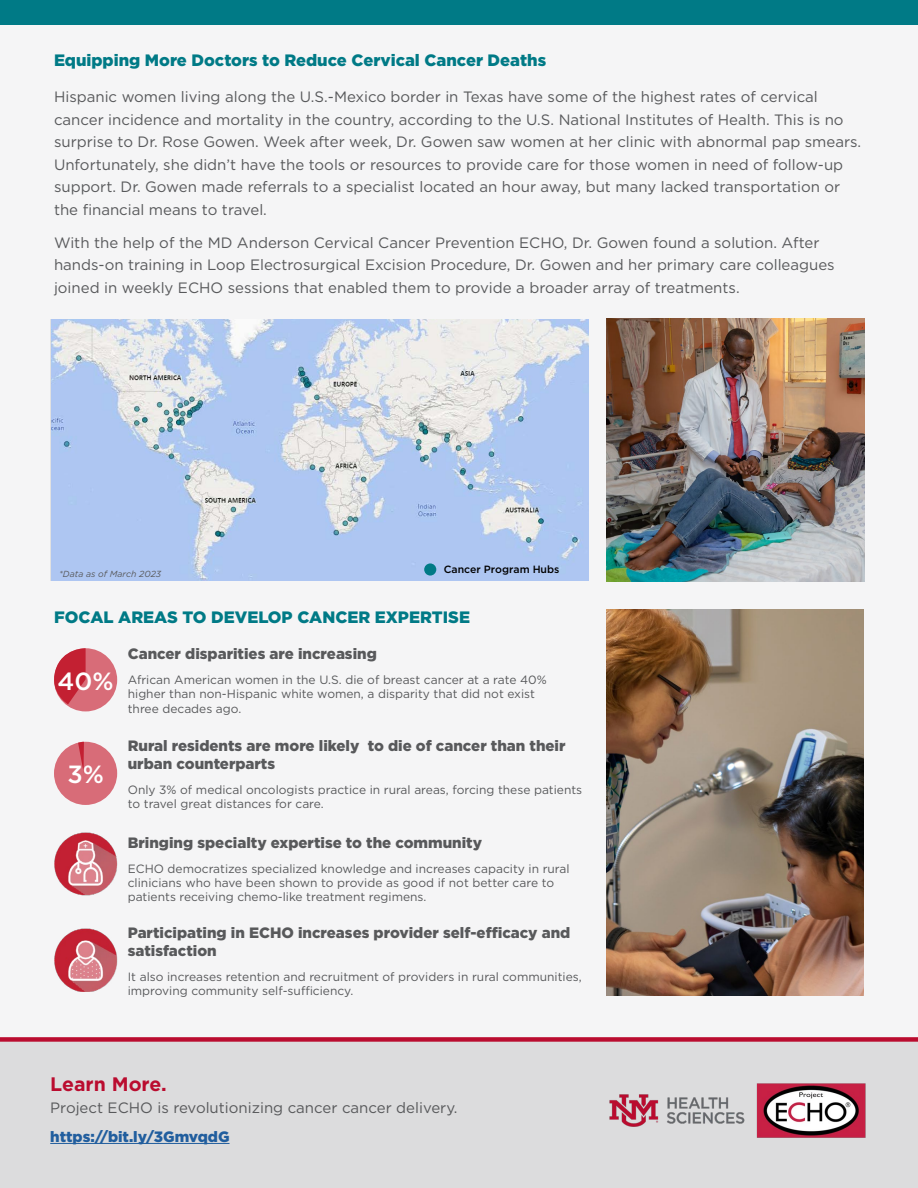
<style>
.page{position:relative;width:918px;height:1188px;background:#fff}
.page>*{position:absolute;margin:0;border:0;box-sizing:border-box;transform-origin:0 0}
.t1{font:500 24.9px "Gotham";color:#fff}
.t2{font:700 19.5px "Gotham";color:#ba0c2f}
.t3{font:900 16.5px "Gotham";color:#007a86}
.t4{font:15px/22.5px "Gotham";color:#58595b}
.t5{font:900 15px/18px "Gotham";color:#58595b}
.t6{font:900 15px "Gotham";color:#215e9e}
.t7{font:12px/14.4px "Gotham";color:#58595b}
.t8{font:500 10.5px "Gotham";color:#000}
.t9{font:italic 8.85px "Gotham";color:#58595b}
</style>
<div class="page">
<div style="left:0;top:25px;width:918px;height:1012px;background:#f5f5f6"></div>
<div style="left:0;top:1039px;width:918px;height:149px;background:#dcdcdd"></div>
<div style="left:0;top:0;width:918px;height:25px;background:#007a86"></div>
<img style="left:52px;top:320px;width:536px;height:260px">
<div style="left:424px;top:563px;width:12px;height:13px;background:#007a86;border-radius:50%"></div>
<div style="left:0;top:1037px;width:918px;height:5px;background:#ba0c2f"></div>
<img style="left:609px;top:1083px;width:257px;height:55px">
<hr style="left:50px;top:1143px;width:180px;height:1px;background:#215e9e">
<img style="left:54px;top:832px;width:63px;height:64px">
<img style="left:54px;top:929px;width:63px;height:63px">
<img style="left:606px;top:319px;width:258px;height:262px">
<img style="left:606px;top:609px;width:258px;height:386px">
<div style="left:54px;top:742px;width:63px;height:63px;background:#d86c78;border-radius:50%"></div>
<svg style="left:78px;top:742px;width:6px;height:31px"></svg>
<div style="left:54px;top:648px;width:63px;height:63px;background:#d86c78;border-radius:50%"></div>
<svg style="left:54px;top:648px;width:32px;height:56px"></svg>
<p class="t3" style="left:54px;top:49px;width:494px">Equipping More Doctors to Reduce Cervical Cancer Deaths</p>
<p class="t4" style="left:54px;top:85px;width:809px">Hispanic women living along the U.S.-Mexico border in Texas have some of the highest rates of cervical cancer incidence and mortality in the country, according to the U.S. National Institutes of Health. This is no surprise to Dr. Rose Gowen. Week after week, Dr. Gowen saw women at her clinic with abnormal pap smears.<br>Unfortunately, she didn’t have the tools or resources to provide care for those women in need of follow-up support. Dr. Gowen made referrals to a specialist located an hour away, but many lacked transportation or the financial means to travel.</p>
<p class="t4" style="left:54px;top:231px;width:782px">With the help of the MD Anderson Cervical Cancer Prevention ECHO, Dr. Gowen found a solution. After hands-on training in Loop Electrosurgical Excision Procedure, Dr. Gowen and her primary care colleagues joined in weekly ECHO sessions that enabled them to provide a broader array of treatments.</p>
<p class="t9" style="left:59px;top:568px;width:104px">*Data as of March 2023</p>
<p class="t8" style="left:444px;top:563px;width:117px">Cancer Program Hubs</p>
<p class="t3" style="left:54px;top:605px;width:418px">FOCAL AREAS TO DEVELOP CANCER EXPERTISE</p>
<h1 class="t1" style="left:58px;top:665px;width:58px">40%</h1>
<h1 class="t1" style="left:67px;top:758px;width:38px">3%</h1>
<p class="t5" style="left:128px;top:645px;width:251px">Cancer disparities are increasing</p>
<p class="t7" style="left:128px;top:672px;width:420px">African American women in the U.S. die of breast cancer at a rate 40% higher than non-Hispanic white women, a disparity that did not exist three decades ago.</p>
<p class="t5" style="left:128px;top:736px;width:439px">Rural residents are more likely to die of cancer than their urban counterparts</p>
<p class="t7" style="left:128px;top:782px;width:456px">Only 3% of medical oncologists practice in rural areas, forcing these patients to travel great distances for care.</p>
<p class="t5" style="left:128px;top:833px;width:356px">Bringing specialty expertise to the community</p>
<p class="t7" style="left:128px;top:861px;width:443px">ECHO democratizes specialized knowledge and increases capacity in rural clinicians who have been shown to provide as good if not better care to patients receiving chemo-like treatment regimens.</p>
<p class="t5" style="left:128px;top:923px;width:444px">Participating in ECHO increases provider self-efficacy and satisfaction</p>
<p class="t7" style="left:128px;top:969px;width:455px">It also increases retention and recruitment of providers in rural communities, improving community self-sufficiency.</p>
<h2 class="t2" style="left:50px;top:1073px;width:118px">Learn More.</h2>
<p class="t4" style="left:50px;top:1096px;width:409px">Project ECHO is revolutionizing cancer cancer delivery.</p>
<p class="t6" style="left:50px;top:1126px;width:181px">https://bit.ly/3GmvqdG</p>
</div>
